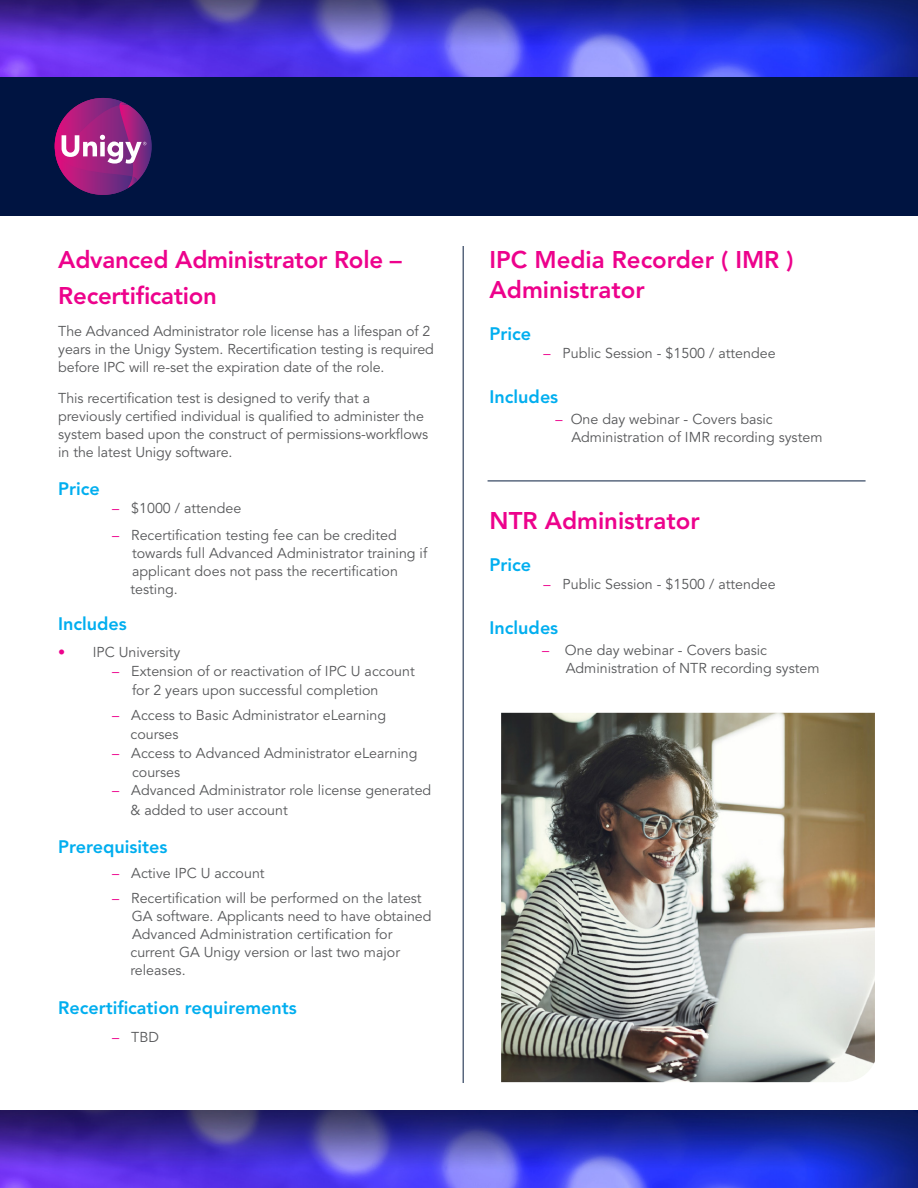
<style>
.page{position:relative;width:918px;height:1188px;background:#fff}
.page>*{position:absolute;margin:0;border:0;box-sizing:border-box;transform-origin:0 0}
.t1{font:800 24px/36px "Avenir LT Std";color:#ed028c}
.t2{font:800 18px "Avenir LT Std";color:#00aeef}
.t3{font:14.25px/18px "Avenir LT Std";color:#57585a}
.s1{color:#ed028c}
</style>
<div class="page">
<div style="left:0;top:77px;width:918px;height:139px;background:#001441"></div>
<hr style="left:463px;top:246px;width:1px;height:837px;background:#081d3f">
<img style="left:0;top:0;width:918px;height:76px">
<svg style="left:55px;top:98px;width:97px;height:97px"></svg>
<hr style="left:488px;top:481px;width:378px;height:1px;background:#081d3f">
<img style="left:501px;top:713px;width:374px;height:369px">
<img style="left:0;top:1110px;width:918px;height:78px">
<p class="t1" style="left:58px;top:242px;width:345px">Advanced Administrator Role –<br>Recertification</p>
<p class="t3" style="left:58px;top:322px;width:377px">The Advanced Administrator role license has a lifespan of 2 years in the Unigy System. Recertification testing is required before IPC will re-set the expiration date of the role.</p>
<p class="t3" style="left:58px;top:389px;width:371px">This recertification test is designed to verify that a previously certified individual is qualified to administer the system based upon the construct of permissions-workflows in the latest Unigy software.</p>
<p class="t2" style="left:58px;top:478px;width:43px">Price</p>
<p class="t3" style="left:112px;top:499px;width:131px"><span class="s1">–</span> $1000 / attendee</p>
<p class="t3" style="left:130px;top:526px;width:298px;text-indent:-18px"><span class="s1">–</span> Recertification testing fee can be credited towards full Advanced Administrator training if applicant does not pass the recertification testing.</p>
<p class="t2" style="left:58px;top:613px;width:70px">Includes</p>
<p class="t3" style="left:58px;top:644px;width:124px"><span class="s1">•</span> IPC University</p>
<p class="t3" style="left:132px;top:662px;width:284px;line-height:18.8px;text-indent:-20px"><span class="s1">–</span> Extension of or reactivation of IPC U account for 2 years upon successful completion</p>
<p class="t3" style="left:130px;top:706px;width:257px;line-height:18.8px;text-indent:-18px"><span class="s1">–</span> Access to Basic Administrator eLearning courses</p>
<p class="t3" style="left:132px;top:744px;width:287px;line-height:18.8px;text-indent:-20px"><span class="s1">–</span> Access to Advanced Administrator eLearning courses</p>
<p class="t3" style="left:130px;top:781px;width:302px;line-height:19.5px;text-indent:-18px"><span class="s1">–</span> Advanced Administrator role license generated &amp; added to user account</p>
<p class="t2" style="left:58px;top:836px;width:111px">Prerequisites</p>
<p class="t3" style="left:112px;top:864px;width:154px"><span class="s1">–</span> Active IPC U account</p>
<p class="t3" style="left:130px;top:889px;width:303px;text-indent:-18px"><span class="s1">–</span> Recertification will be performed on the latest GA software. Applicants need to have obtained Advanced Administration certification for current GA Unigy version or last two major releases.</p>
<p class="t2" style="left:58px;top:997px;width:240px">Recertification requirements</p>
<p class="t3" style="left:112px;top:1028px;width:48px"><span class="s1">–</span> TBD</p>
<p class="t1" style="left:490px;top:245px;width:306px;line-height:30px">IPC Media Recorder ( IMR )<br>Administrator</p>
<p class="t2" style="left:490px;top:323px;width:43px">Price</p>
<p class="t3" style="left:544px;top:344px;width:234px"><span class="s1">–</span> Public Session - $1500 / attendee</p>
<p class="t2" style="left:490px;top:386px;width:70px">Includes</p>
<p class="t3" style="left:571px;top:410px;width:252px;text-indent:-16px"><span class="s1">–</span> One day webinar - Covers basic<br>Administration of IMR recording system</p>
<p class="t1" style="left:490px;top:503px;width:212px">NTR Administrator</p>
<p class="t2" style="left:490px;top:554px;width:43px">Price</p>
<p class="t3" style="left:544px;top:575px;width:234px"><span class="s1">–</span> Public Session - $1500 / attendee</p>
<p class="t2" style="left:490px;top:617px;width:70px">Includes</p>
<p class="t3" style="left:566px;top:641px;width:255px;text-indent:-24px"><span class="s1">–</span> One day webinar - Covers basic<br>Administration of NTR recording system</p>
</div>
